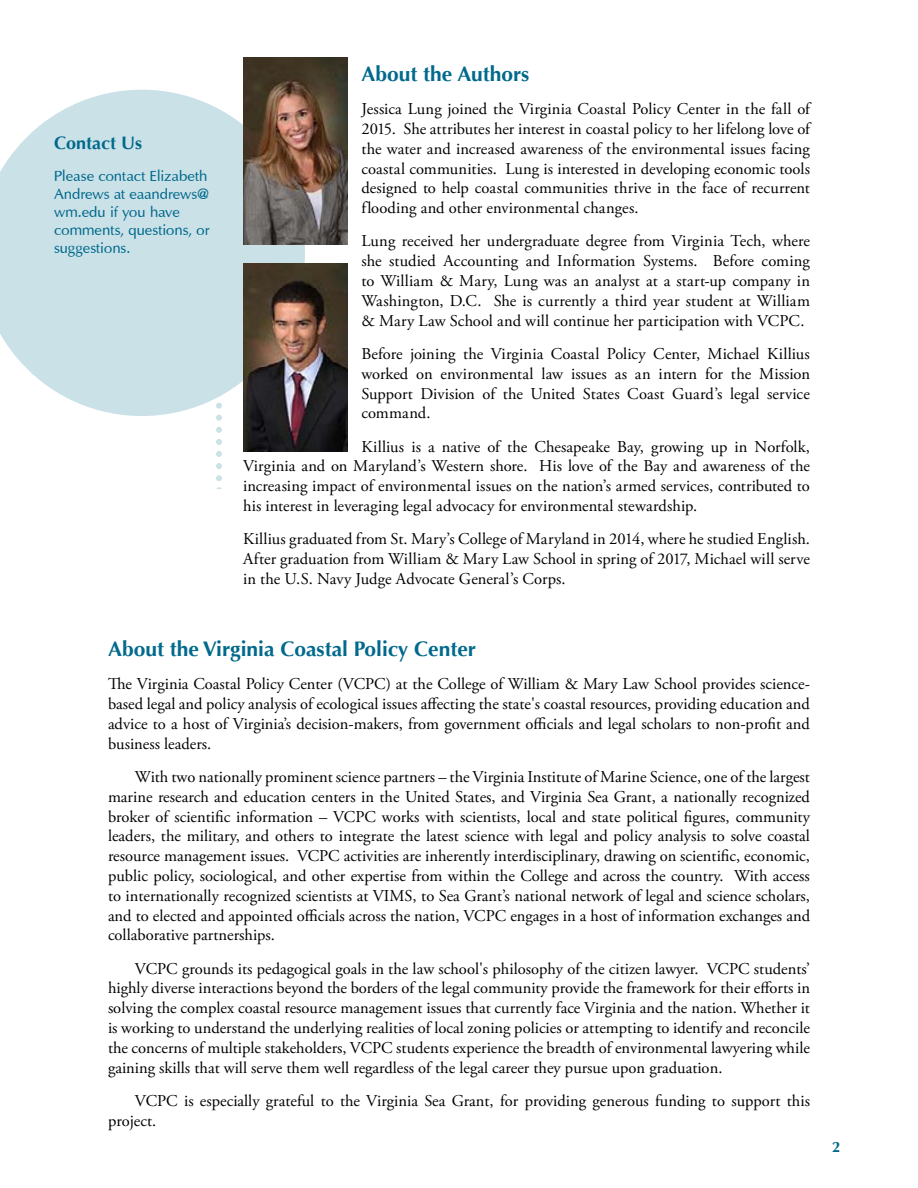
<style>
.page{position:relative;width:918px;height:1188px;background:#fff}
.page>*{position:absolute;margin:0;border:0;box-sizing:border-box;transform-origin:0 0}
.t1{font:700 21px "Optima";color:#00698c}
.t2{font:700 18px "Optima";color:#00698c}
.t3{font:16.5px/19.8px "Adobe Garamond Pro";color:#000;text-align:justify}
.t4{font:15px/18px "Optima";letter-spacing:-.005em;color:#00698c}
.t5{font:700 15px "Optima";color:#00698c}
</style>
<div class="page">
<svg style="left:216px;top:416px;width:6px;height:73px"></svg>
<svg style="left:0;top:90px;width:305px;height:326px;background:#d0e4ea"></svg>
<img style="left:243px;top:264px;width:105px;height:187px">
<img style="left:243px;top:57px;width:105px;height:188px">
<p class="t2" style="left:54px;top:133px;width:90px">Contact Us</p>
<p class="t4" style="left:54px;top:167px;width:157px">Please contact Elizabeth<br>Andrews at eaandrews@ wm.edu if you have comments, questions, or suggestions.</p>
<p class="t1" style="left:361px;top:61px;width:170px">About the Authors</p>
<p class="t3" style="left:361px;top:100px;width:450px">Jessica Lung joined the Virginia Coastal Policy Center in the fall of 2015. She attributes her interest in coastal policy to her lifelong love of the water and increased awareness of the environmental issues facing coastal communities. Lung is interested in developing economic tools designed to help coastal communities thrive in the face of recurrent flooding and other environmental changes.</p>
<p class="t3" style="left:361px;top:232px;width:450px">Lung received her undergraduate degree from Virginia Tech, where she studied Accounting and Information Systems. Before coming to William &amp; Mary, Lung was an analyst at a start-up company in Washington, D.C. She is currently a third year student at William &amp; Mary Law School and will continue her participation with VCPC.</p>
<p class="t3" style="left:361px;top:344px;width:450px">Before joining the Virginia Coastal Policy Center, Michael Killius worked on environmental law issues as an intern for the Mission Support Division of the United States Coast Guard’s legal service command.</p>
<p class="t3" style="left:243px;top:437px;width:569px;text-indent:118px">Killius is a native of the Chesapeake Bay, growing up in Norfolk, Virginia and on Maryland’s Western shore. His love of the Bay and awareness of the increasing impact of environmental issues on the nation’s armed services, contributed to his interest in leveraging legal advocacy for environmental stewardship.</p>
<p class="t3" style="left:243px;top:530px;width:569px">Killius graduated from St. Mary’s College of Maryland in 2014, where he studied English.<br>After graduation from William &amp; Mary Law School in spring of 2017, Michael will serve in the U.S. Navy Judge Advocate General’s Corps.</p>
<p class="t1" style="left:108px;top:637px;width:370px">About the Virginia Coastal Policy Center</p>
<p class="t3" style="left:108px;top:675px;width:704px">The Virginia Coastal Policy Center (VCPC) at the College of William &amp; Mary Law School provides science&shy;based legal and policy analysis of ecological issues affecting the state's coastal resources, providing education and advice to a host of Virginia’s decision-makers, from government officials and legal scholars to non-profit and business leaders.</p>
<p class="t3" style="left:108px;top:767px;width:704px;text-indent:27px">With two nationally prominent science partners – the Virginia Institute of Marine Science, one of the largest marine research and education centers in the United States, and Virginia Sea Grant, a nationally recognized broker of scientific information – VCPC works with scientists, local and state political figures, community leaders, the military, and others to integrate the latest science with legal and policy analysis to solve coastal resource management issues. VCPC activities are inherently interdisciplinary, drawing on scientific, economic, public policy, sociological, and other expertise from within the College and across the country. With access to internationally recognized scientists at VIMS, to Sea Grant’s national network of legal and science scholars, and to elected and appointed officials across the nation, VCPC engages in a host of information exchanges and collaborative partnerships.</p>
<p class="t3" style="left:108px;top:959px;width:704px;text-indent:27px">VCPC grounds its pedagogical goals in the law school's philosophy of the citizen lawyer. VCPC students’ highly diverse interactions beyond the borders of the legal community provide the framework for their efforts in solving the complex coastal resource management issues that currently face Virginia and the nation. Whether it is working to understand the underlying realities of local zoning policies or attempting to identify and reconcile the concerns of multiple stakeholders, VCPC students experience the breadth of environmental lawyering while gaining skills that will serve them well regardless of the legal career they pursue upon graduation.</p>
<p class="t3" style="left:108px;top:1091px;width:704px;text-indent:27px">VCPC is especially grateful to the Virginia Sea Grant, for providing generous funding to support this project.</p>
<p class="t5" style="left:832px;top:1138px;width:10px">2</p>
</div>
